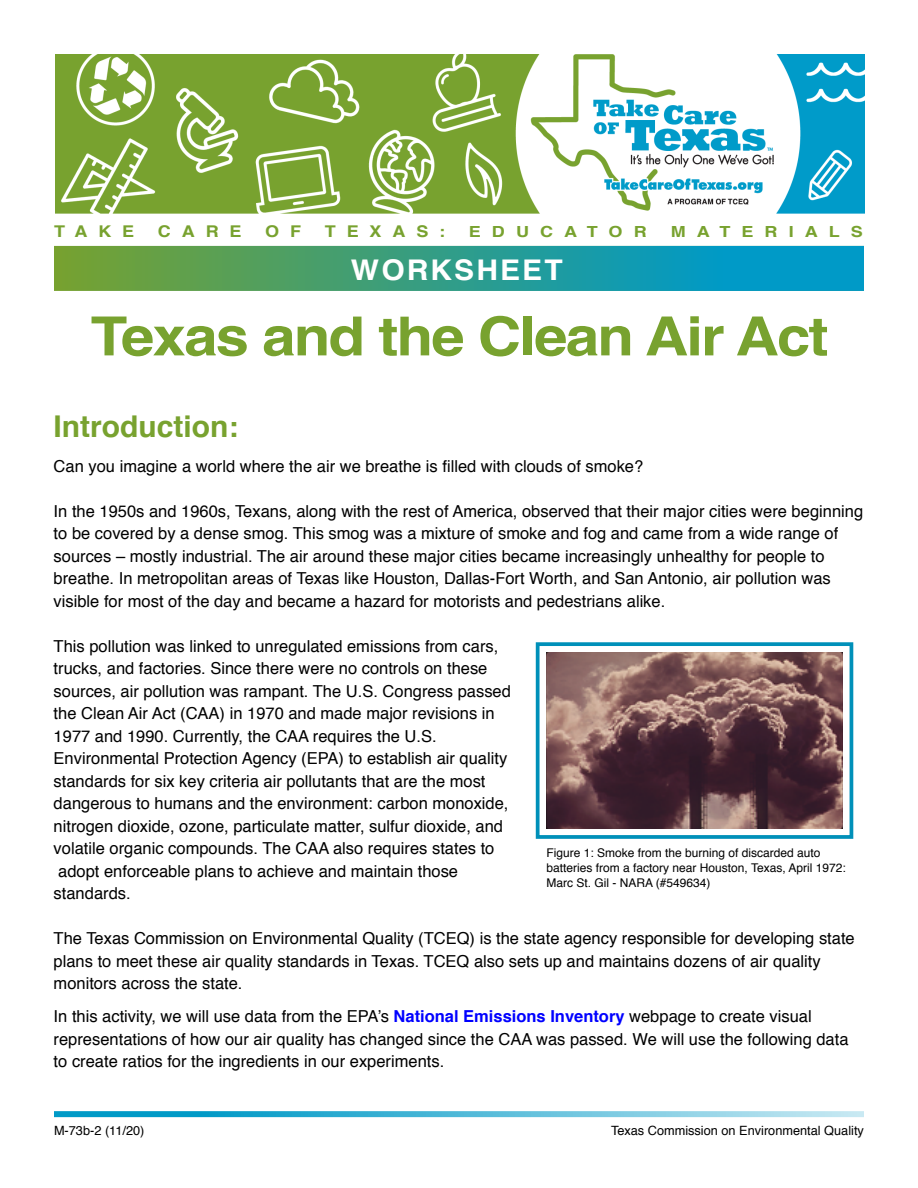
<style>
.page{position:relative;width:918px;height:1188px;background:#fff}
.page>*{position:absolute;margin:0;border:0;box-sizing:border-box;transform-origin:0 0}
.H1-Title{font:700 54px "Helvetica";letter-spacing:-.03em;color:#78a22f;scale:1.11 1}
.t1{font:700 30px "Helvetica";color:#78a22f}
.t2{font:700 28.5px "Helvetica";letter-spacing:.07em;color:#fff;scale:1.05 1}
.body_first{font:16.5px/22.5px "Helvetica";color:#000}
.t3{font:700 16.2px "Helvetica";letter-spacing:.605em;color:#78a22f;scale:1.11 1}
.t4{font:700 15.3px "Helvetica";letter-spacing:.615em;color:#78a22f;scale:1.18 1}
.t5{font:12.75px "Helvetica";color:#000}
.t6{font:12px/15px "Helvetica";color:#000}
.s1{font-weight:700;color:#00f}
</style>
<div class="page">
<svg style="left:54px;top:246px;width:810px;height:45px;background:#319c86"></svg>
<img style="left:55px;top:54px;width:810px;height:160px">
<svg style="left:54px;top:1111px;width:810px;height:6px;background:#56bbd9"></svg>
<img style="left:547px;top:652px;width:296px;height:176px">
<div style="left:536px;top:642px;width:317px;height:197px;border:4px solid #0090b9"></div>
<p class="t3" style="left:54px;top:218px;width:74px">TAKE</p>
<p class="t3" style="left:158px;top:218px;width:77px">CARE</p>
<p class="t3" style="left:265px;top:218px;width:34px">O F</p>
<p class="t3" style="left:325px;top:218px;width:110px">TEXAS:</p>
<p class="t4" style="left:469px;top:219px;width:152px">EDUCATOR</p>
<p class="t4" style="left:671px;top:219px;width:164px">MATERIALS</p>
<h1 class="t2" style="left:351px;top:247px;width:203px">WORKSHEET</h1>
<h1 class="H1-Title" style="left:91px;top:293px;width:666px">Texas and the Clean Air Act</h1>
<h2 class="t1" style="left:54px;top:402px;width:186px">Introduction:</h2>
<p class="body_first" style="left:54px;top:455px;width:591px">Can you imagine a world where the air we breathe is filled with clouds of smoke?</p>
<p class="body_first" style="left:54px;top:500px;width:811px">In the 1950s and 1960s, Texans, along with the rest of America, observed that their major cities were beginning to be covered by a dense smog. This smog was a mixture of smoke and fog and came from a wide range of sources – mostly industrial. The air around these major cities became increasingly unhealthy for people to breathe. In metropolitan areas of Texas like Houston, Dallas-Fort Worth, and San Antonio, air pollution was visible for most of the day and became a hazard for motorists and pedestrians alike.</p>
<p class="body_first" style="left:54px;top:635px;width:459px">This pollution was linked to unregulated emissions from cars, trucks, and factories. Since there were no controls on these sources, air pollution was rampant. The U.S. Congress passed the Clean Air Act (CAA) in 1970 and made major revisions in 1977 and 1990. Currently, the CAA requires the U.S.<br>Environmental Protection Agency (EPA) to establish air quality standards for six key criteria air pollutants that are the most dangerous to humans and the environment: carbon monoxide, nitrogen dioxide, ozone, particulate matter, sulfur dioxide, and</p>
<p class="t6" style="left:546px;top:846px;width:301px">Figure 1: Smoke from the burning of discarded auto batteries from a factory near Houston, Texas, April 1972:<br>Marc St. Gil - NARA (#549634)</p>
<p class="body_first" style="left:54px;top:838px;width:442px">volatile organic compounds. The CAA also requires states to adopt enforceable plans to achieve and maintain those standards.</p>
<p class="body_first" style="left:54px;top:928px;width:803px">The Texas Commission on Environmental Quality (TCEQ) is the state agency responsible for developing state plans to meet these air quality standards in Texas. TCEQ also sets up and maintains dozens of air quality monitors across the state.</p>
<p class="body_first" style="left:54px;top:1006px;width:760px">In this activity, we will use data from the EPA’s <span class="s1">National Emissions Inventory</span> webpage to create visual</p>
<p class="body_first" style="left:54px;top:1028px;width:796px">representations of how our air quality has changed since the CAA was passed. We will use the following data to create ratios for the ingredients in our experiments.</p>
<p class="t5" style="left:54px;top:1121px;width:92px">M-73b-2 (11/20)</p>
<p class="t5" style="left:611px;top:1121px;width:254px">Texas Commission on Environmental Quality</p>
</div>
